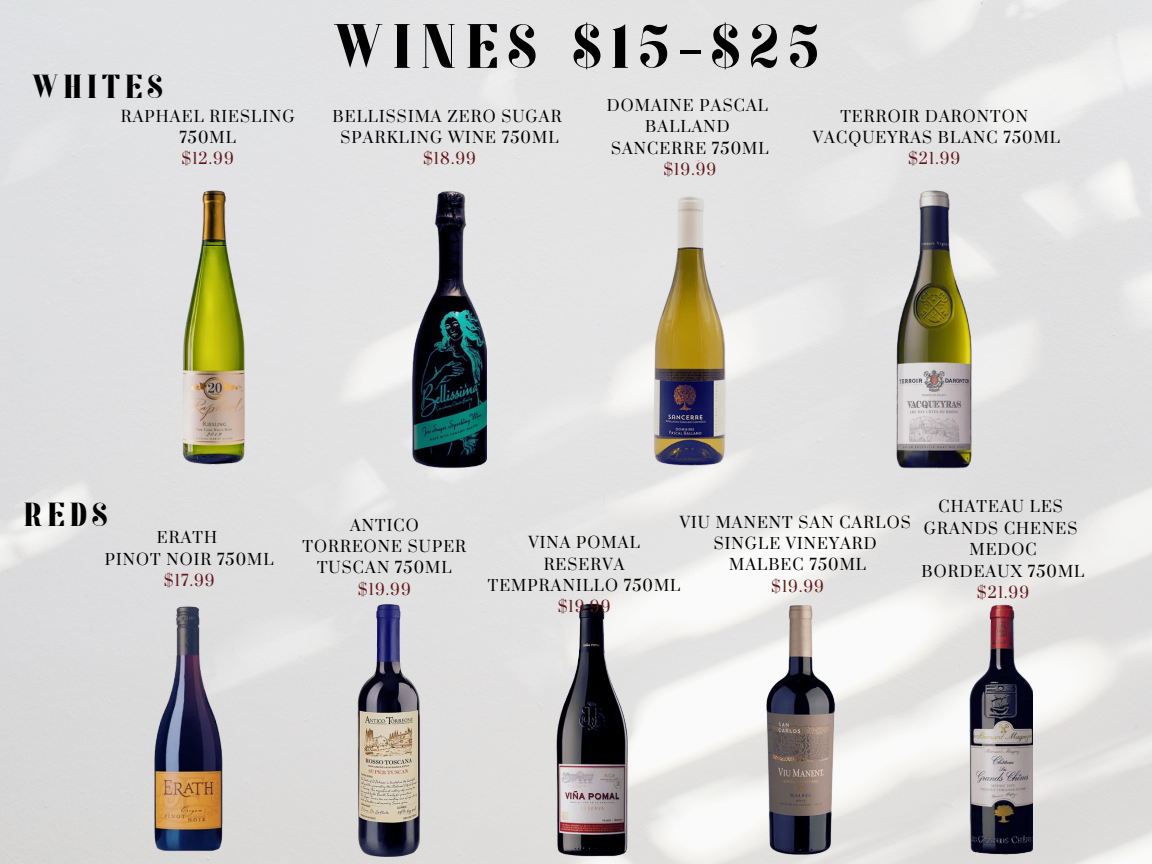
<style>
.page{position:relative;width:1152px;height:864px;background:#fff}
.page>*{position:absolute;margin:0;border:0;box-sizing:border-box;transform-origin:0 0}
.t1{font:700 75px "Kage";letter-spacing:.13em;color:#000}
.t2{font:700 39.9px "Kage";letter-spacing:.13em;color:#000}
.t3{font:15px/21.3px "Prata";letter-spacing:.07em;color:#000;text-align:center}
.t4{font:15px "Prata";letter-spacing:.07em;color:#631719}
</style>
<div class="page">
<img style="left:0;top:0;width:1152px;height:864px">
<img style="left:355px;top:601px;width:67px;height:257px">
<img style="left:178px;top:189px;width:69px;height:277px">
<img style="left:553px;top:602px;width:79px;height:256px">
<img style="left:651px;top:191px;width:77px;height:277px">
<img style="left:969px;top:604px;width:64px;height:252px">
<img style="left:762px;top:604px;width:76px;height:252px">
<img style="left:893px;top:189px;width:81px;height:280px">
<img style="left:149px;top:604px;width:75px;height:252px">
<img style="left:411px;top:189px;width:75px;height:280px">
<p class="t2" style="left:32px;top:61px;width:133px">WHITES</p>
<p class="t3" style="left:121px;top:106px;width:175px">RAPHAEL RIESLING<br>750ML</p>
<p class="t4" style="left:182px;top:150px;width:54px">$12.99</p>
<p class="t1" style="left:333px;top:-1px;width:487px">WINES $15-$25</p>
<p class="t3" style="left:607px;top:96px;width:163px">DOMAINE PASCAL</p>
<p class="t3" style="left:645px;top:117px;width:86px">BALLAND</p>
<p class="t3" style="left:611px;top:138px;width:159px">SANCERRE 750ML</p>
<p class="t4" style="left:663px;top:160px;width:54px">$19.99</p>
<p class="t3" style="left:333px;top:106px;width:231px">BELLISSIMA ZERO SUGAR</p>
<p class="t3" style="left:341px;top:128px;width:219px">SPARKLING WINE 750ML</p>
<p class="t4" style="left:423px;top:150px;width:54px">$18.99</p>
<p class="t3" style="left:840px;top:106px;width:189px">TERROIR DARONTON</p>
<p class="t3" style="left:813px;top:128px;width:249px">VACQUEYRAS BLANC 750ML</p>
<p class="t4" style="left:908px;top:150px;width:54px">$21.99</p>
<p class="t2" style="left:24px;top:490px;width:85px">REDS</p>
<p class="t3" style="left:157px;top:528px;width:62px">ERATH</p>
<p class="t3" style="left:105px;top:549px;width:170px">PINOT NOIR 750ML</p>
<p class="t4" style="left:164px;top:571px;width:52px">$17.99</p>
<p class="t3" style="left:302px;top:515px;width:165px">ANTICO<br>TORREONE SUPER<br>TUSCAN 750ML</p>
<p class="t4" style="left:358px;top:580px;width:54px">$19.99</p>
<p class="t3" style="left:680px;top:512px;width:232px">VIU MANENT SAN CARLOS</p>
<p class="t3" style="left:714px;top:534px;width:164px">SINGLE VINEYARD</p>
<p class="t3" style="left:729px;top:555px;width:139px">MALBEC 750ML</p>
<p class="t4" style="left:771px;top:577px;width:54px">$19.99</p>
<p class="t3" style="left:488px;top:533px;width:194px">VINA POMAL<br>RESERVA<br>TEMPRANILLO 750ML</p>
<p class="t4" style="left:558px;top:597px;width:54px">$19.99</p>
<p class="t3" style="left:938px;top:497px;width:126px">CHATEAU LES</p>
<p class="t3" style="left:924px;top:518px;width:155px">GRANDS CHENES</p>
<p class="t3" style="left:922px;top:540px;width:164px">MEDOC<br>BORDEAUX 750ML</p>
<p class="t4" style="left:977px;top:583px;width:54px">$21.99</p>
</div>
